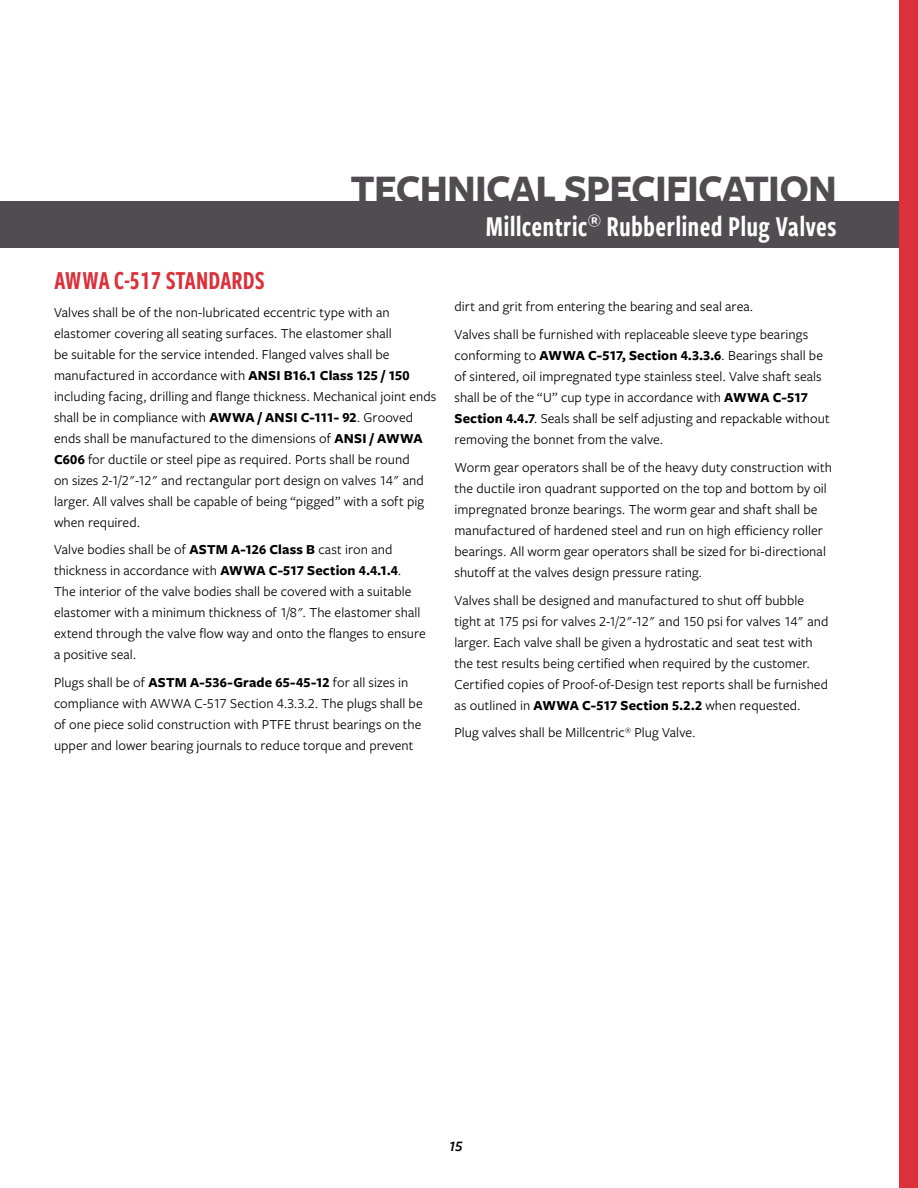
<style>
.page{position:relative;width:918px;height:1188px;background:#fff}
.page>*{position:absolute;margin:0;border:0;box-sizing:border-box;transform-origin:0 0}
.t1{font:700 40.5px "Freight Sans Pro";letter-spacing:-.02em;color:#504c4f}
.t2{font:30px "Freight Sans Cmp Pro Semi";letter-spacing:.005em;color:#fff}
.t3{font:27px "Freight Sans Cmp Pro Semi";color:#da313b}
.t4{font:italic 600 15px "Freight Sans Pro";color:#000}
.t5{font:14.25px/21px "Freight Sans Pro";letter-spacing:.005em;color:#000}
.s1{font-weight:700}
</style>
<div class="page">
<div style="left:0;top:202px;width:918px;height:46px;background:#504c4f"></div>
<div style="left:899px;top:0;width:19px;height:1188px;background:#da313b"></div>
<h1 class="t1" style="left:350px;top:161px;width:488px">TECHNICAL SPECIFICATION</h1>
<h2 class="t2" style="left:485px;top:206px;width:353px">Millcentric<sup>®</sup> Rubberlined Plug Valves</h2>
<h3 class="t3" style="left:54px;top:262px;width:212px">AWWA C-517 STANDARDS</h3>
<p class="t5" style="left:54px;top:301px;width:384px">Valves shall be of the non-lubricated eccentric type with an elastomer covering all seating surfaces. The elastomer shall<br>be suitable for the service intended. Flanged valves shall be manufactured in accordance with <span class="s1">ANSI B16.1 Class 125 / 150 </span>including facing, drilling and flange thickness. Mechanical joint ends shall be in compliance with <span class="s1">AWWA / ANSI C-111- 92</span>. Grooved ends shall be manufactured to the dimensions of <span class="s1">ANSI / AWWA C606</span> for ductile or steel pipe as required. Ports shall be round<br>on sizes 2-1/2"-12" and rectangular port design on valves 14" and larger. All valves shall be capable of being “pigged” with a soft pig when required.</p>
<p class="t5" style="left:54px;top:539px;width:373px">Valve bodies shall be of <span class="s1">ASTM A-126 Class B</span> cast iron and thickness in accordance with <span class="s1">AWWA C-517 Section 4.4.1.4</span>.<br>The interior of the valve bodies shall be covered with a suitable elastomer with a minimum thickness of 1/8". The elastomer shall extend through the valve flow way and onto the flanges to ensure a positive seal.</p>
<p class="t5" style="left:54px;top:671px;width:370px">Plugs shall be of <span class="s1">ASTM A-536-Grade 65-45-12</span> for all sizes in compliance with AWWA C-517 Section 4.3.3.2. The plugs shall be of one piece solid construction with PTFE thrust bearings on the upper and lower bearing journals to reduce torque and prevent</p>
<p class="t5" style="left:454px;top:292px;width:355px;line-height:27.8px">dirt and grit from entering the bearing and seal area.<br>Valves shall be furnished with replaceable sleeve type bearings</p>
<p class="t5" style="left:454px;top:344px;width:377px">conforming to <span class="s1">AWWA C-517, Section 4.3.3.6</span>. Bearings shall be of sintered, oil impregnated type stainless steel. Valve shaft seals shall be of the “U” cup type in accordance with <span class="s1">AWWA C-517<br>Section 4.4.7</span>. Seals shall be self adjusting and repackable without removing the bonnet from the valve.</p>
<p class="t5" style="left:454px;top:456px;width:379px">Worm gear operators shall be of the heavy duty construction with the ductile iron quadrant supported on the top and bottom by oil impregnated bronze bearings. The worm gear and shaft shall be manufactured of hardened steel and run on high efficiency roller bearings. All worm gear operators shall be sized for bi-directional shutoff at the valves design pressure rating.</p>
<p class="t5" style="left:454px;top:589px;width:375px">Valves shall be designed and manufactured to shut off bubble tight at 175 psi for valves 2-1/2"-12" and 150 psi for valves 14" and larger. Each valve shall be given a hydrostatic and seat test with the test results being certified when required by the customer.<br>Certified copies of Proof-of-Design test reports shall be furnished as outlined in <span class="s1">AWWA C-517 Section 5.2.2</span> when requested.</p>
<p class="t5" style="left:454px;top:722px;width:243px">Plug valves shall be Millcentric<sup>®</sup> Plug Valve.</p>
<p class="t4" style="left:448px;top:1136px;width:16px">15</p>
</div>
